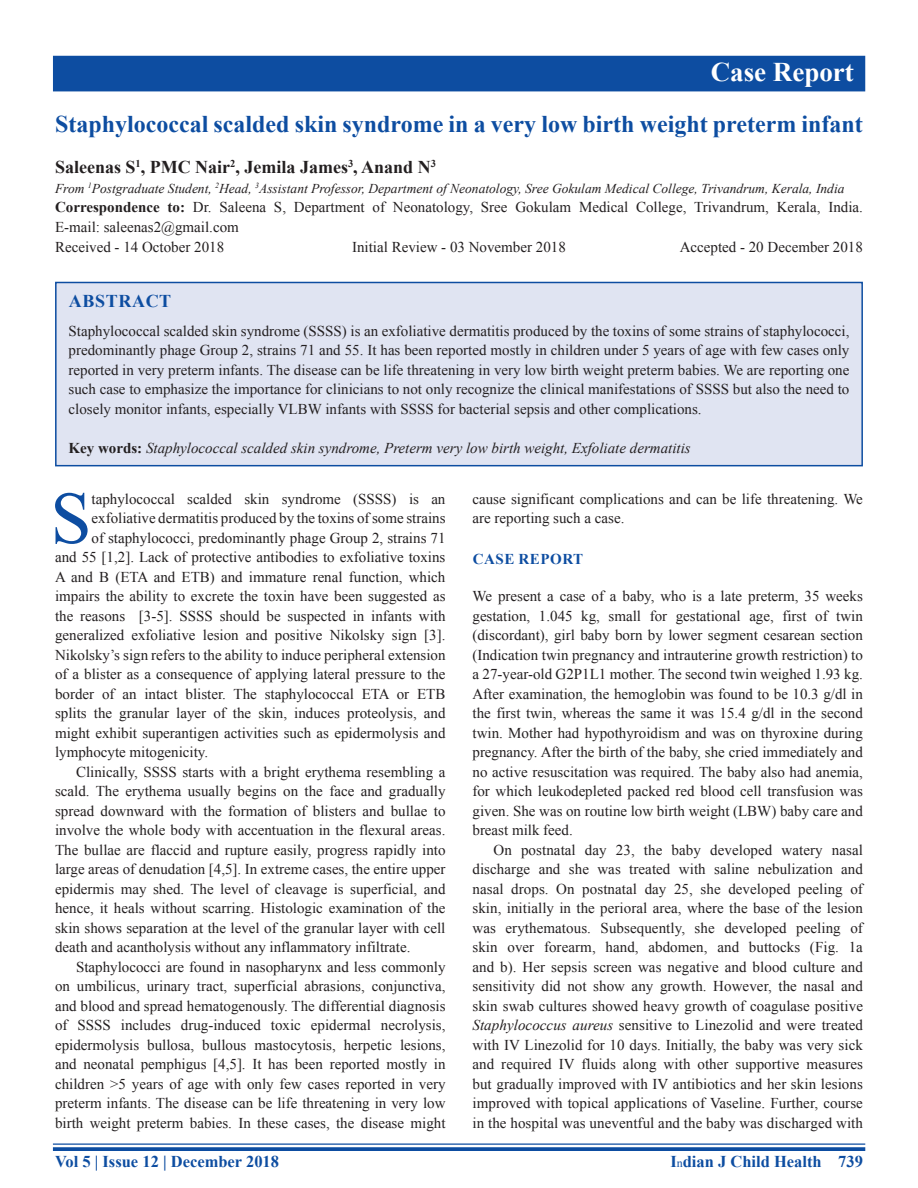
<style>
.page{position:relative;width:918px;height:1188px;background:#fff}
.page>*{position:absolute;margin:0;border:0;box-sizing:border-box;transform-origin:0 0}
.DROP_CAP_TX{font:73.95px "Times New Roman";color:#0d4da1}
.AH{font:700 27px "Times New Roman";color:#fff}
.AT{font:700 24px "Times New Roman";color:#0d4da1}
.AU{font:700 18px "Times New Roman";color:#231f20}
.ABSH{font:700 18px "Times New Roman";letter-spacing:.035em;color:#0d4da1}
.RF{font:700 16.5px "Times New Roman";color:#0d4da1}
.TX{font:15px/19.5px "Times New Roman";color:#231f20;text-align:justify}
.DROP_CAP_TX-2{font:15px "Times New Roman";color:#231f20}
.TXFL{font:15px/19.5px "Times New Roman";color:#231f20;text-align:justify}
.ABS{font:15px/19.5px "Times New Roman";color:#231f20;text-align:justify}
.ADD{font:15px/19.5px "Times New Roman";color:#231f20}
.KWD{font:italic 15px "Times New Roman";color:#231f20}
.HIS{font:15px "Times New Roman";color:#231f20}
.t1{font:700 15px "Times New Roman";letter-spacing:.035em;color:#0d4da1}
.AFF{font:italic 13.5px "Times New Roman";color:#231f20}
.s1{font-weight:700}
.s2{font-weight:700;font-style:normal}
.s3{font-style:italic}
.s4{font-weight:400;font-size:12px}
</style>
<div class="page">
<hr style="left:53px;top:1143px;width:812px;height:2px;background:#0d4da1">
<svg style="left:53px;top:1147px;width:812px;height:4px;background:#1b57a6"></svg>
<div style="left:53px;top:56px;width:812px;height:35px;background:#0d4da1"></div>
<div style="left:56px;top:282px;width:806px;height:184px;background:#e0e4f2"></div>
<div style="left:55px;top:282px;width:808px;height:184px;border:2px solid #0d4da1"></div>
<p class="AH" style="left:711px;top:52px;width:145px">Case Report</p>
<p class="AT" style="left:55px;top:106px;width:809px">Staphylococcal scalded skin syndrome in a very low birth weight preterm infant</p>
<p class="AU" style="left:55px;top:154px;width:382px">Saleenas S<sup>1</sup>, PMC Nair<sup>2</sup>, Jemila James<sup>3</sup>, Anand N<sup>3</sup></p>
<p class="AFF" style="left:55px;top:179px;width:791px">From <sup>1</sup>Postgraduate Student, <sup>2</sup>Head, <sup>3</sup>Assistant Professor, Department of Neonatology, Sree Gokulam Medical College, Trivandrum, Kerala, India</p>
<p class="ADD" style="left:55px;top:197px;width:809px"><span class="s1">Correspondence to:</span> Dr. Saleena S, Department of Neonatology, Sree Gokulam Medical College, Trivandrum, Kerala, India.<br>E-mail: saleenas2@gmail.com</p>
<p class="HIS" style="left:55px;top:236px;width:171px">Received - 14 October 2018</p>
<p class="HIS" style="left:352px;top:236px;width:215px">Initial Review - 03 November 2018</p>
<p class="HIS" style="left:680px;top:236px;width:185px">Accepted - 20 December 2018</p>
<p class="ABSH" style="left:69px;top:288px;width:104px">ABSTRACT</p>
<p class="ABS" style="left:69px;top:321px;width:782px">Staphylococcal scalded skin syndrome (SSSS) is an exfoliative dermatitis produced by the toxins of some strains of staphylococci, predominantly phage Group 2, strains 71 and 55. It has been reported mostly in children under 5 years of age with few cases only reported in very preterm infants. The disease can be life threatening in very low birth weight preterm babies. We are reporting one such case to emphasize the importance for clinicians to not only recognize the clinical manifestations of SSSS but also the need to closely monitor infants, especially VLBW infants with SSSS for bacterial sepsis and other complications.</p>
<p class="KWD" style="left:69px;top:438px;width:624px"><span class="s2">Key words:</span> Staphylococcal scalded skin syndrome, Preterm very low birth weight, Exfoliate dermatitis</p>
<p class="DROP_CAP_TX" style="left:50px;top:466px;width:43px">S</p>
<p class="DROP_CAP_TX-2" style="left:92px;top:488px;width:355px">taphylococcal scalded skin syndrome (SSSS) is an</p>
<p class="DROP_CAP_TX-2" style="left:92px;top:508px;width:355px">exfoliative dermatitis produced by the toxins of some strains</p>
<p class="DROP_CAP_TX-2" style="left:92px;top:527px;width:355px">of staphylococci, predominantly phage Group 2, strains 71</p>
<p class="DROP_CAP_TX-2" style="left:55px;top:547px;width:392px">and 55 [1,2]. Lack of protective antibodies to exfoliative toxins</p>
<p class="DROP_CAP_TX-2" style="left:55px;top:566px;width:392px">A and B (ETA and ETB) and immature renal function, which</p>
<p class="DROP_CAP_TX-2" style="left:55px;top:586px;width:392px">impairs the ability to excrete the toxin have been suggested as</p>
<p class="DROP_CAP_TX-2" style="left:55px;top:605px;width:392px">the reasons [3-5]. SSSS should be suspected in infants with</p>
<p class="DROP_CAP_TX-2" style="left:55px;top:625px;width:392px">generalized exfoliative lesion and positive Nikolsky sign [3].</p>
<p class="DROP_CAP_TX-2" style="left:55px;top:644px;width:392px">Nikolsky’s sign refers to the ability to induce peripheral extension</p>
<p class="DROP_CAP_TX-2" style="left:55px;top:664px;width:392px">of a blister as a consequence of applying lateral pressure to the</p>
<p class="DROP_CAP_TX-2" style="left:55px;top:683px;width:392px">border of an intact blister. The staphylococcal ETA or ETB</p>
<p class="DROP_CAP_TX-2" style="left:55px;top:703px;width:392px">splits the granular layer of the skin, induces proteolysis, and</p>
<p class="DROP_CAP_TX-2" style="left:55px;top:722px;width:392px">might exhibit superantigen activities such as epidermolysis and</p>
<p class="DROP_CAP_TX-2" style="left:55px;top:742px;width:155px">lymphocyte mitogenicity.</p>
<p class="TX" style="left:55px;top:762px;width:392px;text-indent:21px">Clinically, SSSS starts with a bright erythema resembling a scald. The erythema usually begins on the face and gradually spread downward with the formation of blisters and bullae to involve the whole body with accentuation in the flexural areas.<br>The bullae are flaccid and rupture easily, progress rapidly into large areas of denudation [4,5]. In extreme cases, the entire upper epidermis may shed. The level of cleavage is superficial, and hence, it heals without scarring. Histologic examination of the skin shows separation at the level of the granular layer with cell death and acantholysis without any inflammatory infiltrate.</p>
<p class="TX" style="left:55px;top:957px;width:392px;text-indent:21px">Staphylococci are found in nasopharynx and less commonly on umbilicus, urinary tract, superficial abrasions, conjunctiva, and blood and spread hematogenously. The differential diagnosis of SSSS includes drug-induced toxic epidermal necrolysis, epidermolysis bullosa, bullous mastocytosis, herpetic lesions, and neonatal pemphigus [4,5]. It has been reported mostly in children &gt;5 years of age with only few cases reported in very preterm infants. The disease can be life threatening in very low birth weight preterm babies. In these cases, the disease might</p>
<p class="TX" style="left:472px;top:489px;width:392px">cause significant complications and can be life threatening. We are reporting such a case.</p>
<h1 class="t1" style="left:473px;top:548px;width:112px">CASE REPORT</h1>
<p class="TXFL" style="left:472px;top:586px;width:392px">We present a case of a baby, who is a late preterm, 35 weeks gestation, 1.045 kg, small for gestational age, first of twin (discordant), girl baby born by lower segment cesarean section (Indication twin pregnancy and intrauterine growth restriction) to a 27-year-old G2P1L1 mother. The second twin weighed 1.93 kg.<br>After examination, the hemoglobin was found to be 10.3 g/dl in the first twin, whereas the same it was 15.4 g/dl in the second twin. Mother had hypothyroidism and was on thyroxine during pregnancy. After the birth of the baby, she cried immediately and no active resuscitation was required. The baby also had anemia, for which leukodepleted packed red blood cell transfusion was given. She was on routine low birth weight (LBW) baby care and breast milk feed.</p>
<p class="TX" style="left:472px;top:840px;width:392px;text-indent:21px">On postnatal day 23, the baby developed watery nasal discharge and she was treated with saline nebulization and nasal drops. On postnatal day 25, she developed peeling of skin, initially in the perioral area, where the base of the lesion was erythematous. Subsequently, she developed peeling of skin over forearm, hand, abdomen, and buttocks (Fig. 1a and b). Her sepsis screen was negative and blood culture and sensitivity did not show any growth. However, the nasal and skin swab cultures showed heavy growth of coagulase positive <span class="s3">Staphylococcus aureus</span> sensitive to Linezolid and were treated with IV Linezolid for 10 days. Initially, the baby was very sick and required IV fluids along with other supportive measures but gradually improved with IV antibiotics and her skin lesions improved with topical applications of Vaseline. Further, course in the hospital was uneventful and the baby was discharged with</p>
<p class="RF" style="left:55px;top:1150px;width:226px">Vol 5 | Issue 12 | December 2018</p>
<p class="RF" style="left:670px;top:1150px;width:194px">I<span class="s4">n</span>dian J Child Health 739</p>
</div>
